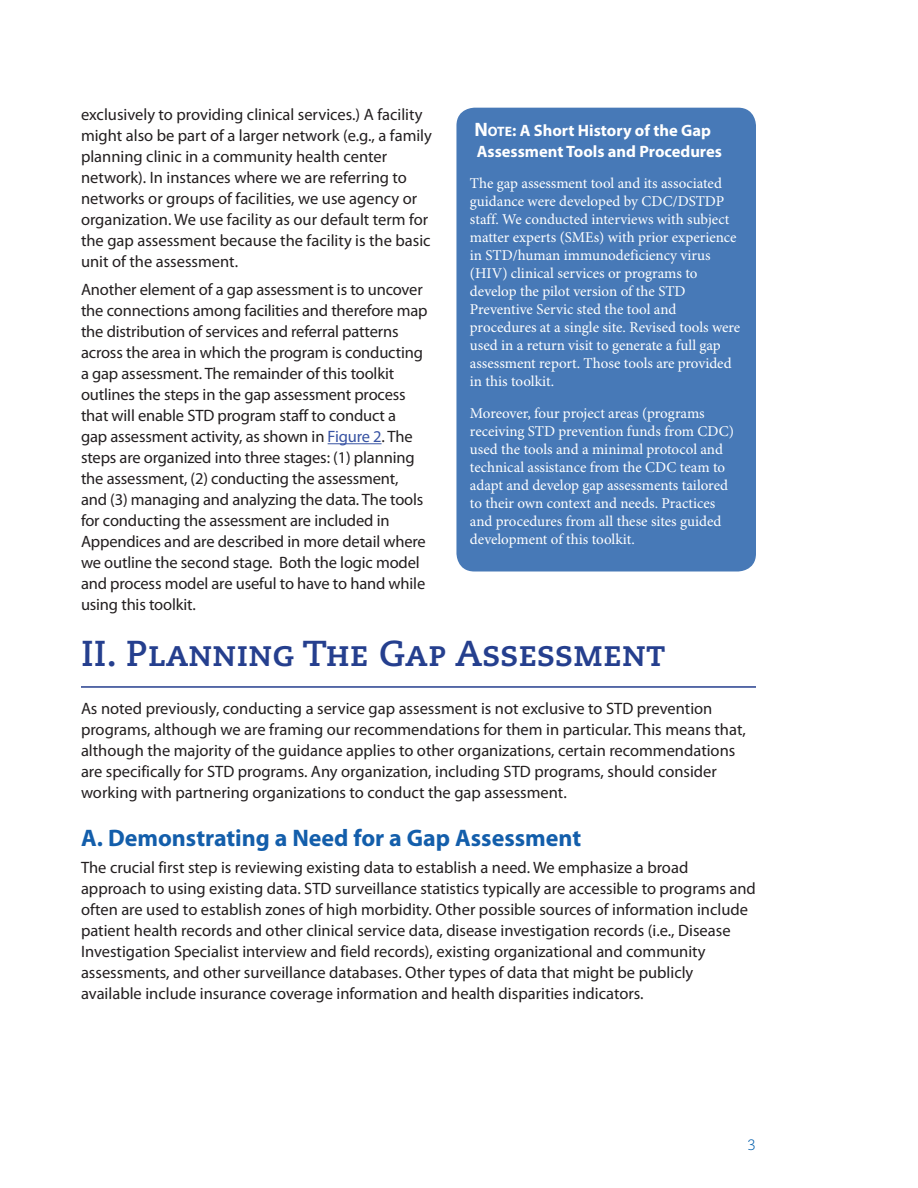
<style>
.page{position:relative;width:918px;height:1188px;background:#fff}
.page>*{position:absolute;margin:0;border:0;box-sizing:border-box;transform-origin:0 0}
.t1{font:700 36px "Caecilia LT Std";color:#253f8e}
.t2{font:700 24px "Myriad Pro";color:#135eab}
.t3{font:16.5px/21px "Myriad Pro";color:#231f20}
.t4{font:700 16.5px/21px "Myriad Pro";color:#fff}
.t5{font:15px/18px "Minion Pro";color:#fff}
.t6{font:300 15px "Caecilia LT Std";color:#015dab}
.s1{color:#3853a3}
.s2{font-size:19.5px}
.s3{font-size:13.65px}
</style>
<div class="page">
<hr style="left:328px;top:443px;width:54px;height:1px;background:#3853a3">
<hr style="left:81px;top:686px;width:675px;height:2px;background:#253f8e">
<div style="left:456px;top:108px;width:300px;height:464px;background:#4779b7;border-radius:18px"></div>
<p class="t3" style="left:81px;top:105px;width:352px">exclusively to providing clinical services.) A facility might also be part of a larger network (e.g., a family planning clinic in a community health center network). In instances where we are referring to networks or groups of facilities, we use agency or organization. We use facility as our default term for the gap assessment because the facility is the basic unit of the assessment.</p>
<p class="t3" style="left:81px;top:279px;width:348px">Another element of a gap assessment is to uncover the connections among facilities and therefore map the distribution of services and referral patterns across the area in which the program is conducting a gap assessment. The remainder of this toolkit outlines the steps in the gap assessment process that will enable STD program staff to conduct a<br>gap assessment activity, as shown in <span class="s1">Figure 2</span>. The steps are organized into three stages: (1) planning the assessment, (2) conducting the assessment, and (3) managing and analyzing the data. The tools for conducting the assessment are included in Appendices and are described in more detail where we outline the second stage. Both the logic model and process model are useful to have to hand while using this toolkit.</p>
<p class="t4" style="left:474px;top:120px;width:249px"><span class="s2">N</span><span class="s3">ote</span>: A Short History of the Gap<br>Assessment Tools and Procedures</p>
<p class="t5" style="left:470px;top:175px;width:272px">The gap assessment tool and its associated guidance were developed by CDC/DSTDP staff. We conducted interviews with subject matter experts (SMEs) with prior experience in STD/human immunodeficiency virus (HIV) clinical services or programs to develop the pilot version of the STD Preventive Servic sted the tool and procedures at a single site. Revised tools were used in a return visit to generate a full gap assessment report. Those tools are provided in this toolkit.</p>
<p class="t5" style="left:470px;top:405px;width:265px">Moreover, four project areas (programs receiving STD prevention funds from CDC) used the tools and a minimal protocol and technical assistance from the CDC team to adapt and develop gap assessments tailored to their own context and needs. Practices and procedures from all these sites guided development of this toolkit.</p>
<h1 class="t1" style="left:81px;top:632px;width:586px">II. Planning The Gap Assessment</h1>
<p class="t3" style="left:81px;top:699px;width:666px">As noted previously, conducting a service gap assessment is not exclusive to STD prevention programs, although we are framing our recommendations for them in particular. This means that, although the majority of the guidance applies to other organizations, certain recommendations are specifically for STD programs. Any organization, including STD programs, should consider working with partnering organizations to conduct the gap assessment.</p>
<h2 class="t2" style="left:81px;top:824px;width:502px">A. Demonstrating a Need for a Gap Assessment</h2>
<p class="t3" style="left:81px;top:858px;width:676px">The crucial first step is reviewing existing data to establish a need. We emphasize a broad approach to using existing data. STD surveillance statistics typically are accessible to programs and often are used to establish zones of high morbidity. Other possible sources of information include patient health records and other clinical service data, disease investigation records (i.e., Disease Investigation Specialist interview and field records), existing organizational and community assessments, and other surveillance databases. Other types of data that might be publicly available include insurance coverage information and health disparities indicators.</p>
<p class="t6" style="left:748px;top:1136px;width:10px">3</p>
</div>
